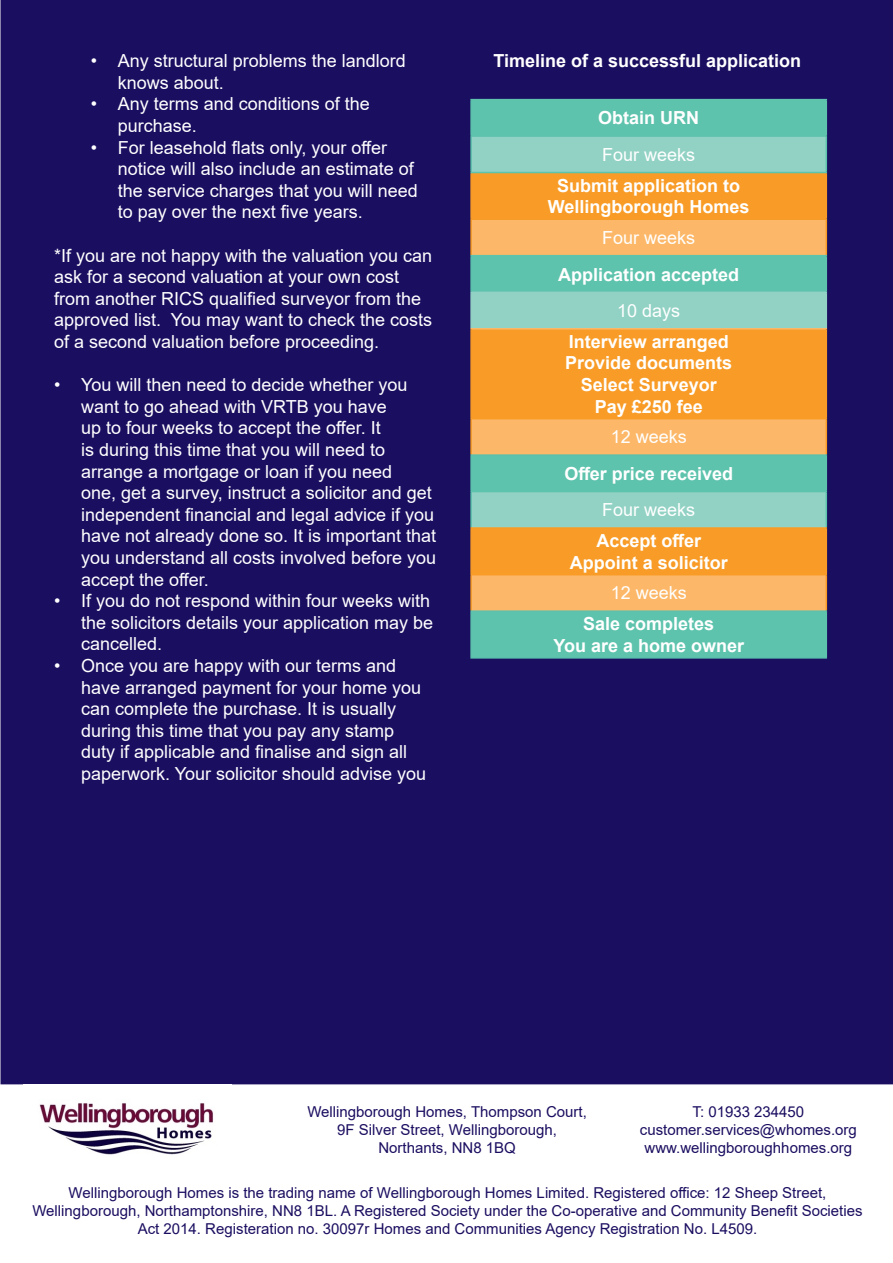
<style>
.page{position:relative;width:893px;height:1263px;background:#fff}
.page>*{position:absolute;margin:0;border:0;box-sizing:border-box;transform-origin:0 0}
.t1{font:18px/21.6px "Arial";color:#fff}
.t2{font:700 18px "Arial";color:#fff}
.t3{font:15px/18px "Arial";color:#1a0e60;text-align:center}
</style>
<div class="page">
<div style="left:1px;top:1px;width:892px;height:1083px;background:#1a0e60"></div>
<div style="left:472px;top:100px;width:354px;height:557px;background:#5dc3ad"></div>
<div style="left:472px;top:137px;width:354px;height:35px;background:#92d2c4"></div>
<div style="left:472px;top:173px;width:354px;height:45px;background:#f89c27"></div>
<svg style="left:472px;top:220px;width:354px;height:390px;background:#c9b46e"></svg>
<hr style="left:470px;top:173px;width:2px;height:45px;background:#f89c27">
<hr style="left:826px;top:173px;width:1px;height:45px;background:#f89c27">
<hr style="left:470px;top:99px;width:357px;height:1px;background:#5dc3ad">
<hr style="left:470px;top:100px;width:2px;height:35px;background:#5dc3ad">
<hr style="left:826px;top:100px;width:1px;height:35px;background:#5dc3ad">
<hr style="left:470px;top:135px;width:357px;height:2px;background:#5dc3ad">
<hr style="left:470px;top:137px;width:2px;height:35px;background:#5dc3ad">
<hr style="left:826px;top:137px;width:1px;height:35px;background:#5dc3ad">
<hr style="left:470px;top:172px;width:357px;height:1px;background:#5dc3ad">
<hr style="left:470px;top:218px;width:357px;height:2px;background:#f89c27">
<hr style="left:470px;top:220px;width:2px;height:35px;background:#f89c27">
<hr style="left:826px;top:220px;width:1px;height:35px;background:#f89c27">
<hr style="left:470px;top:293px;width:2px;height:35px;background:#92d2c4">
<hr style="left:826px;top:293px;width:1px;height:35px;background:#92d2c4">
<hr style="left:470px;top:255px;width:357px;height:1px;background:#5dc3ad">
<hr style="left:470px;top:256px;width:2px;height:36px;background:#5dc3ad">
<hr style="left:826px;top:256px;width:1px;height:36px;background:#5dc3ad">
<hr style="left:470px;top:292px;width:357px;height:1px;background:#92d2c4">
<hr style="left:470px;top:328px;width:357px;height:1px;background:#fcb868">
<hr style="left:470px;top:329px;width:2px;height:89px;background:#f89c27">
<hr style="left:826px;top:329px;width:1px;height:89px;background:#f89c27">
<hr style="left:470px;top:418px;width:357px;height:1px;background:#f89c27">
<hr style="left:470px;top:419px;width:2px;height:35px;background:#f89c27">
<hr style="left:826px;top:419px;width:1px;height:35px;background:#f89c27">
<hr style="left:470px;top:454px;width:357px;height:2px;background:#5dc3ad">
<hr style="left:470px;top:456px;width:2px;height:35px;background:#5dc3ad">
<hr style="left:826px;top:456px;width:1px;height:35px;background:#5dc3ad">
<hr style="left:470px;top:491px;width:357px;height:1px;background:#5dc3ad">
<hr style="left:470px;top:492px;width:2px;height:35px;background:#5dc3ad">
<hr style="left:826px;top:492px;width:1px;height:35px;background:#5dc3ad">
<hr style="left:470px;top:527px;width:357px;height:2px;background:#f89c27">
<hr style="left:470px;top:529px;width:2px;height:45px;background:#f89c27">
<hr style="left:826px;top:529px;width:1px;height:45px;background:#f89c27">
<hr style="left:470px;top:574px;width:357px;height:1px;background:#f89c27">
<hr style="left:470px;top:575px;width:2px;height:35px;background:#f89c27">
<hr style="left:826px;top:575px;width:1px;height:35px;background:#f89c27">
<hr style="left:470px;top:610px;width:357px;height:2px;background:#5dc3ad">
<hr style="left:470px;top:612px;width:2px;height:45px;background:#5dc3ad">
<hr style="left:826px;top:612px;width:1px;height:45px;background:#5dc3ad">
<hr style="left:470px;top:657px;width:357px;height:2px;background:#5dc3ad">
<img style="left:39px;top:1103px;width:175px;height:52px">
<p class="t1" style="left:118px;top:50px;width:290px;text-indent:-27px">• Any structural problems the landlord knows about.</p>
<p class="t1" style="left:118px;top:93px;width:254px;text-indent:-27px">• Any terms and conditions of the purchase.</p>
<p class="t1" style="left:118px;top:136px;width:302px;text-indent:-27px">• For leasehold flats only, your offer notice will also include an estimate of the service charges that you will need to pay over the next five years.</p>
<p class="t1" style="left:54px;top:244px;width:380px">*If you are not happy with the valuation you can ask for a second valuation at your own cost from another RICS qualified surveyor from the approved list. You may want to check the costs of a second valuation before proceeding.</p>
<p class="t1" style="left:81px;top:374px;width:357px;text-indent:-27px">• You will then need to decide whether you want to go ahead with VRTB you have<br>up to four weeks to accept the offer. It<br>is during this time that you will need to arrange a mortgage or loan if you need<br>one, get a survey, instruct a solicitor and get independent financial and legal advice if you have not already done so. It is important that you understand all costs involved before you accept the offer.</p>
<p class="t1" style="left:81px;top:590px;width:354px;text-indent:-27px">• If you do not respond within four weeks with the solicitors details your application may be cancelled.</p>
<p class="t1" style="left:81px;top:655px;width:347px;text-indent:-27px">• Once you are happy with our terms and have arranged payment for your home you can complete the purchase. It is usually during this time that you pay any stamp duty if applicable and finalise and sign all paperwork. Your solicitor should advise you</p>
<p class="t2" style="left:493px;top:48px;width:309px">Timeline of a successful application</p>
<p class="t2" style="left:598px;top:105px;width:102px">Obtain URN</p>
<p class="t1" style="left:602px;top:144px;width:95px">Four weeks</p>
<p class="t2" style="left:557px;top:173px;width:185px">Submit application to</p>
<p class="t2" style="left:548px;top:194px;width:203px">Wellingborough Homes</p>
<p class="t1" style="left:602px;top:227px;width:95px">Four weeks</p>
<p class="t2" style="left:558px;top:262px;width:183px">Application accepted</p>
<p class="t1" style="left:617px;top:300px;width:65px">10 days</p>
<p class="t2" style="left:569px;top:329px;width:162px">Interview arranged</p>
<p class="t2" style="left:565px;top:350px;width:169px">Provide documents</p>
<p class="t2" style="left:581px;top:372px;width:138px">Select Surveyor</p>
<p class="t2" style="left:595px;top:394px;width:110px">Pay £250 fee</p>
<p class="t1" style="left:611px;top:426px;width:78px">12 weeks</p>
<p class="t2" style="left:564px;top:461px;width:170px">Offer price received</p>
<p class="t1" style="left:602px;top:499px;width:95px">Four weeks</p>
<p class="t2" style="left:596px;top:528px;width:106px">Accept offer</p>
<p class="t2" style="left:570px;top:550px;width:160px">Appoint a solicitor</p>
<p class="t1" style="left:611px;top:582px;width:78px">12 weeks</p>
<p class="t2" style="left:583px;top:611px;width:133px">Sale completes</p>
<p class="t2" style="left:553px;top:633px;width:192px">You are a home owner</p>
<p class="t3" style="left:692px;top:1102px;width:113px">T: 01933 234450</p>
<p class="t3" style="left:640px;top:1120px;width:218px">customer.services@whomes.org</p>
<p class="t3" style="left:645px;top:1138px;width:209px">www.wellingboroughhomes.org</p>
<p class="t3" style="left:32px;top:1184px;width:832px">Wellingborough Homes is the trading name of Wellingborough Homes Limited. Registered office: 12 Sheep Street,<br>Wellingborough, Northamptonshire, NN8 1BL. A Registered Society under the Co-operative and Community Benefit Societies<br>Act 2014. Registeration no. 30097r Homes and Communities Agency Registration No. L4509.</p>
<p class="t3" style="left:307px;top:1102px;width:281px">Wellingborough Homes, Thompson Court,</p>
<p class="t3" style="left:337px;top:1120px;width:221px">9F Silver Street, Wellingborough,</p>
<p class="t3" style="left:378px;top:1138px;width:139px">Northants, NN8 1BQ</p>
</div>
